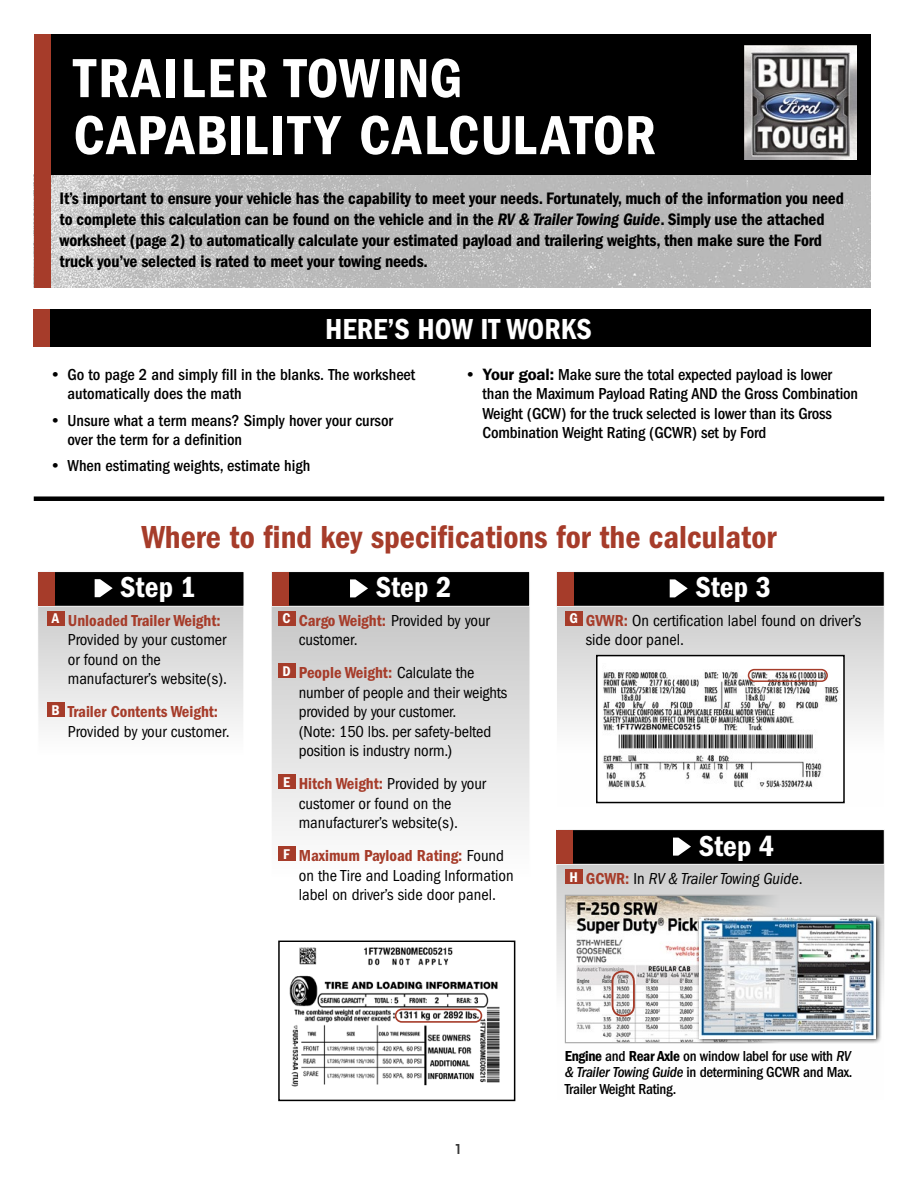
<style>
.page{position:relative;width:918px;height:1188px;background:#fff}
.page>*{position:absolute;margin:0;border:0;box-sizing:border-box;transform-origin:0 0}
.t1{font:57px/57px "ITC Franklin Gothic Std Dm Cd";letter-spacing:.02em;color:#fff}
.t2{font:33px "ITC Franklin Gothic Std Dm Cd";color:#a63c2a}
.t3{font:30px "ITC Franklin Gothic Std Dm Cd";color:#fff}
.t4{font:17.25px/21px "ITC Franklin Gothic Std Dm Cd";letter-spacing:-.01em;color:#000}
.t5{font:condensed 16.5px/19.5px "ITC Franklin Gothic Std";color:#000}
.t6{font:500 condensed 16.5px/19.5px "ITC Franklin Gothic Std";letter-spacing:-.01em;color:#000}
.t7{font:16.5px "ITC Franklin Gothic Std Dm Cd";color:#a63c2a}
.t8{font:italic condensed 16.5px "ITC Franklin Gothic Std";color:#000}
.t9{font:500 condensed 15px/16.5px "ITC Franklin Gothic Std";letter-spacing:-.02em;color:#000;text-align:justify}
.t10{font:600 13.5px "Ford Antenna";color:#393939}
.s1{font-family:"ITC Franklin Gothic Std Dm Cd It"}
.s2{font-family:"Arial";font-weight:700;font-stretch:normal}
.s3{font-weight:600;font-stretch:normal}
.s4{font-size:14.7px;color:#fff}
.s5{font-family:"ITC Franklin Gothic Std Dm Cd";font-stretch:normal;font-size:14.7px;color:#fff}
.s6{font-family:"ITC Franklin Gothic Std Dm Cd";font-stretch:normal;color:#a63c2a}
.s7{font-family:"ITC Franklin Gothic Std";font-stretch:condensed;color:#000}
.s8{font-family:"ITC Franklin Gothic Std Dm Cd";font-style:normal;font-stretch:normal;font-size:14.7px;color:#fff}
.s9{font-family:"ITC Franklin Gothic Std Dm Cd";font-style:normal;font-stretch:normal;color:#a63c2a}
.s10{font-style:normal}
.s11{font-family:"ITC Franklin Gothic Std Dm Cd";font-weight:400;font-stretch:normal}
.s12{font-style:italic}
</style>
<div class="page">
<svg style="left:557px;top:607px;width:327px;height:197px"></svg>
<svg style="left:556px;top:865px;width:328px;height:139px;background:#d4d4d4"></svg>
<svg style="left:271px;top:607px;width:259px;height:254px"></svg>
<img style="left:50px;top:175px;width:821px;height:112px">
<div style="left:34px;top:34px;width:837px;height:141px;background:#000"></div>
<div style="left:34px;top:34px;width:16px;height:253px;background:#a63c2a"></div>
<div style="left:278px;top:941px;width:237px;height:160px;border:2px solid #000"></div>
<img style="left:280px;top:942px;width:230px;height:149px">
<div style="left:395px;top:1009px;width:87px;height:14px;border:2px solid #a63c2a;border-radius:6px"></div>
<div style="left:597px;top:656px;width:247px;height:147px;background:#fff"></div>
<div style="left:596px;top:655px;width:249px;height:148px;border:2px solid #000"></div>
<img style="left:603px;top:668px;width:236px;height:120px">
<div style="left:748px;top:669px;width:80px;height:13px;border:2px solid #a63c2a;border-radius:6px"></div>
<img style="left:745px;top:45px;width:111px;height:114px">
<svg style="left:564px;top:894px;width:216px;height:150px"></svg>
<div style="left:612px;top:971px;width:23px;height:46px;border:2px solid #a63c2a;border-radius:10px"></div>
<div style="left:696px;top:915px;width:185px;height:129px;background:#000;opacity:.85"></div>
<img style="left:699px;top:918px;width:176px;height:120px">
<div style="left:34px;top:496px;width:850px;height:5px;background:#000"></div>
<svg style="left:38px;top:572px;width:206px;height:155px;background:#b3afae"></svg>
<svg style="left:271px;top:572px;width:259px;height:35px;background:#1a1312"></svg>
<svg style="left:556px;top:572px;width:329px;height:35px;background:#161110"></svg>
<svg style="left:556px;top:829px;width:329px;height:36px;background:#1c1716"></svg>
<div style="left:565px;top:611px;width:17px;height:15px;background:#a63c2a"></div>
<div style="left:278px;top:611px;width:17px;height:15px;background:#a63c2a"></div>
<div style="left:278px;top:663px;width:17px;height:15px;background:#a63c2a"></div>
<div style="left:278px;top:774px;width:17px;height:15px;background:#a63c2a"></div>
<div style="left:278px;top:846px;width:17px;height:15px;background:#a63c2a"></div>
<div style="left:565px;top:869px;width:17px;height:15px;background:#a63c2a"></div>
<div style="left:34px;top:310px;width:837px;height:37px;background:#000"></div>
<div style="left:34px;top:310px;width:16px;height:37px;background:#a63c2a"></div>
<h1 class="t1" style="left:73px;top:50px;width:584px">TRAILER TOWING<br>CAPABILITY CALCULATOR</h1>
<p class="t4" style="left:60px;top:188px;width:786px">It’s important to ensure your vehicle has the capability to meet your needs. Fortunately, much of the information you need to complete this calculation can be found on the vehicle and in the <span class="s1">RV &amp; Trailer Towing Guide</span>. Simply use the attached worksheet (page 2) to automatically calculate your estimated payload and trailering weights, then make sure the Ford truck you’ve selected is rated to meet your towing needs.</p>
<h3 class="t3" style="left:325px;top:312px;width:268px">HERE’S HOW IT WORKS</h3>
<p class="t6" style="left:68px;top:365px;width:349px;text-indent:-15px"><span class="s2">•</span> Go to page 2 and simply fill in the blanks. The worksheet automatically does the math</p>
<p class="t6" style="left:68px;top:410px;width:327px;text-indent:-15px"><span class="s2">•</span> Unsure what a term means? Simply hover your cursor over the term for a definition</p>
<p class="t6" style="left:53px;top:456px;width:259px"><span class="s2">•</span> When estimating weights, estimate high</p>
<p class="t6" style="left:483px;top:365px;width:377px;text-indent:-15px"><span class="s2">•</span> <span class="s3">Your goal:</span> Make sure the total expected payload is lower than the Maximum Payload Rating AND the Gross Combination Weight (GCW) for the truck selected is lower than its Gross Combination Weight Rating (GCWR) set by Ford</p>
<h2 class="t2" style="left:141px;top:518px;width:637px">Where to find key specifications for the calculator</h2>
<h3 class="t3" style="left:120px;top:570px;width:77px">Step 1</h3>
<h3 class="t3" style="left:376px;top:570px;width:77px">Step 2</h3>
<h3 class="t3" style="left:695px;top:570px;width:77px">Step 3</h3>
<p class="t7" style="left:52px;top:611px;width:170px"><span class="s4">A</span> Unloaded Trailer Weight:</p>
<p class="t5" style="left:68px;top:630px;width:161px">Provided by your customer or found on the manufacturer’s website(s).</p>
<p class="t7" style="left:52px;top:702px;width:168px"><span class="s4">B</span> Trailer Contents Weight:</p>
<p class="t5" style="left:68px;top:722px;width:163px">Provided by your customer.</p>
<p class="t5" style="left:299px;top:611px;width:193px;text-indent:-16px"><span class="s5">C</span> <span class="s6">Cargo Weight:</span> Provided by your customer.</p>
<p class="t7" style="left:282px;top:663px;width:194px"><span class="s4">D</span> People Weight: <span class="s7">Calculate the</span></p>
<p class="t5" style="left:299px;top:683px;width:210px">number of people and their weights provided by your customer.<br>(Note: 150 lbs. per safety-belted position is industry norm.)</p>
<p class="t5" style="left:299px;top:774px;width:189px;text-indent:-16px"><span class="s5">E</span> <span class="s6">Hitch Weight:</span> Provided by your customer or found on the manufacturer’s website(s).</p>
<p class="t7" style="left:283px;top:846px;width:222px"><span class="s4">F</span> Maximum Payload Rating: <span class="s7">Found</span></p>
<p class="t5" style="left:299px;top:866px;width:217px">on the Tire and Loading Information label on driver’s side door panel.</p>
<p class="t8" style="left:569px;top:869px;width:235px"><span class="s8">H</span> <span class="s9">GCWR:</span> <span class="s10">In</span> RV &amp; Trailer Towing Guide<span class="s10">.</span></p>
<p class="t5" style="left:586px;top:611px;width:277px;text-indent:-16px"><span class="s5">G</span> <span class="s6">GVWR:</span> On certification label found on driver’s side door panel.</p>
<h3 class="t3" style="left:699px;top:829px;width:77px">Step 4</h3>
<p class="t10" style="left:456px;top:1137px;width:7px">1</p>
<p class="t9" style="left:565px;top:1048px;width:289px"><span class="s11">Engine</span> and <span class="s11">Rear Axle</span> on window label for use with <span class="s12">RV &amp; Trailer Towing Guide</span> in determining GCWR and Max.<br>Trailer Weight Rating.</p>
</div>
